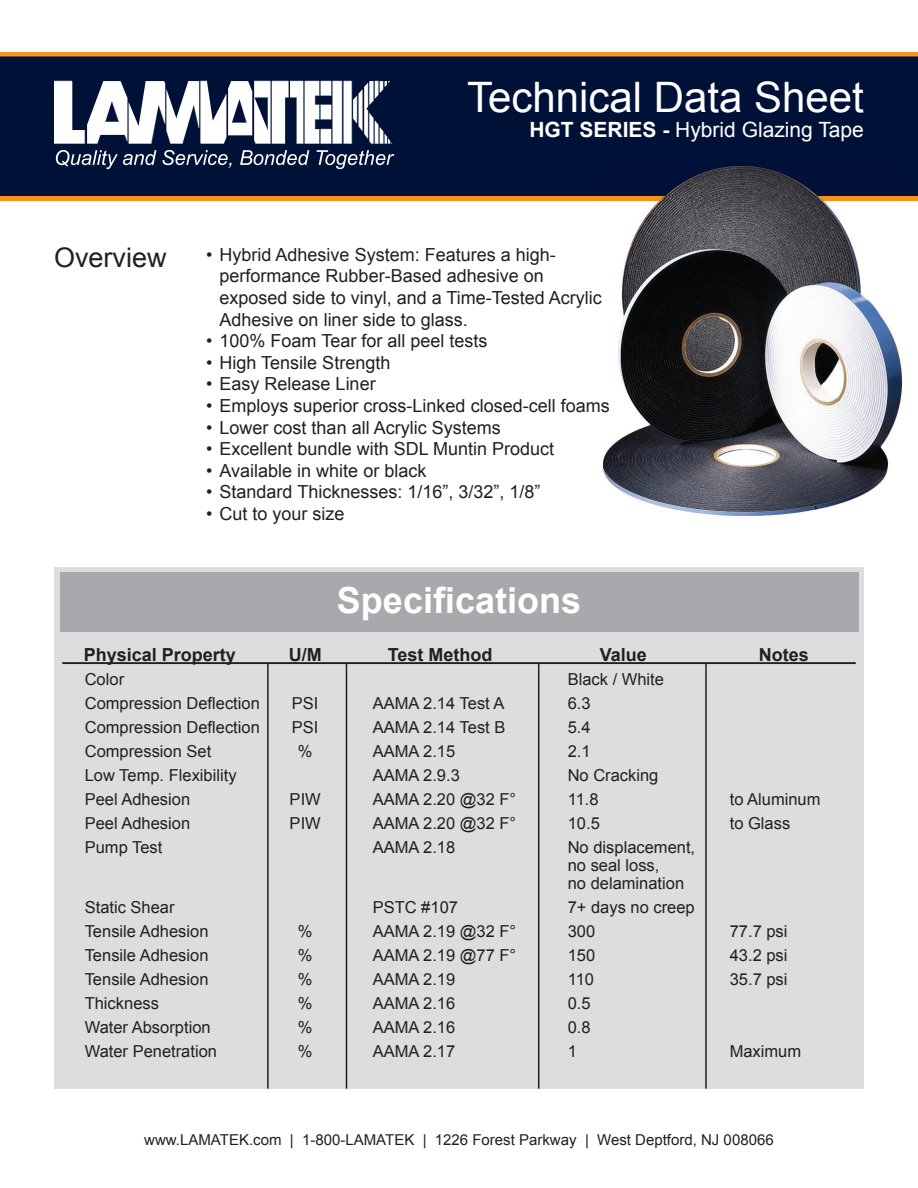
<style>
.page{position:relative;width:918px;height:1188px;background:#fff}
.page>*{position:absolute;margin:0;border:0;box-sizing:border-box;transform-origin:0 0}
.t1{font:42px "Arial";color:#fff}
.t2{font:700 36px "Arial";color:#fff}
.t3{font:27px "Arial";color:#231f20}
.t4{font:21px "Arial";color:#fff}
.t5{font:18px/21.6px "Arial";color:#231f20}
.t6{font:700 18px "Arial";color:#231f20}
.t7{font:16.5px/18px "Arial";color:#231f20}
.t8{font:15px "Arial";color:#231f20}
.s1{font-weight:700}
</style>
<div class="page">
<div style="left:0;top:53px;width:918px;height:147px;background:#001138"></div>
<hr style="left:0;top:52px;width:918px;height:4px;background:#f7931d">
<div style="left:0;top:196px;width:918px;height:5px;background:#f7931d"></div>
<svg style="left:54px;top:81px;width:338px;height:63px"></svg>
<svg style="left:56px;top:150px;width:338px;height:19px"></svg>
<div style="left:54px;top:567px;width:810px;height:522px;background:#dcdddf"></div>
<div style="left:60px;top:572px;width:798px;height:59px;background:#a8a9ad"></div>
<hr style="left:62px;top:662px;width:794px;height:2px;background:#231f20">
<hr style="left:267px;top:663px;width:2px;height:426px;background:#231f20">
<hr style="left:346px;top:663px;width:1px;height:426px;background:#231f20">
<hr style="left:538px;top:663px;width:1px;height:426px;background:#231f20">
<hr style="left:705px;top:663px;width:2px;height:426px;background:#231f20">
<img style="left:603px;top:166px;width:299px;height:350px">
<h1 class="t1" style="left:467px;top:69px;width:398px">Technical Data Sheet</h1>
<p class="t4" style="left:529px;top:116px;width:336px"><span class="s1">HGT SERIES -</span> Hybrid Glazing Tape</p>
<h3 class="t3" style="left:54px;top:240px;width:114px">Overview</h3>
<p class="t5" style="left:220px;top:244px;width:384px;text-indent:-14px">• Hybrid Adhesive System: Features a high&shy;performance Rubber-Based adhesive on exposed side to vinyl, and a Time-Tested Acrylic Adhesive on liner side to glass.</p>
<p class="t5" style="left:206px;top:330px;width:283px">• 100% Foam Tear for all peel tests</p>
<p class="t5" style="left:206px;top:352px;width:186px">• High Tensile Strength</p>
<p class="t5" style="left:206px;top:374px;width:171px">• Easy Release Liner</p>
<p class="t5" style="left:206px;top:395px;width:405px">• Employs superior cross-Linked closed-cell foams</p>
<p class="t5" style="left:206px;top:417px;width:296px">• Lower cost than all Acrylic Systems</p>
<p class="t5" style="left:206px;top:438px;width:350px">• Excellent bundle with SDL Muntin Product</p>
<p class="t5" style="left:206px;top:460px;width:222px">• Available in white or black</p>
<p class="t5" style="left:206px;top:482px;width:336px">• Standard Thicknesses: 1/16”, 3/32”, 1/8”</p>
<p class="t5" style="left:206px;top:503px;width:140px">• Cut to your size</p>
<h2 class="t2" style="left:337px;top:576px;width:246px">Specifications</h2>
<p class="t6" style="left:84px;top:643px;width:154px">Physical Property</p>
<p class="t6" style="left:289px;top:643px;width:34px">U/M</p>
<p class="t6" style="left:388px;top:643px;width:106px">Test Method</p>
<p class="t6" style="left:600px;top:643px;width:49px">Value</p>
<p class="t6" style="left:759px;top:643px;width:52px">Notes</p>
<p class="t7" style="left:85px;top:671px;width:41px">Color</p>
<p class="t7" style="left:568px;top:671px;width:98px">Black / White</p>
<p class="t7" style="left:85px;top:695px;width:177px">Compression Deflection</p>
<p class="t7" style="left:292px;top:695px;width:28px">PSI</p>
<p class="t7" style="left:373px;top:695px;width:133px">AAMA 2.14 Test A</p>
<p class="t7" style="left:568px;top:695px;width:24px">6.3</p>
<p class="t7" style="left:85px;top:719px;width:177px">Compression Deflection</p>
<p class="t7" style="left:292px;top:719px;width:28px">PSI</p>
<p class="t7" style="left:373px;top:719px;width:134px">AAMA 2.14 Test B</p>
<p class="t7" style="left:568px;top:719px;width:24px">5.4</p>
<p class="t7" style="left:85px;top:743px;width:128px">Compression Set</p>
<p class="t7" style="left:298px;top:743px;width:16px">%</p>
<p class="t7" style="left:373px;top:743px;width:84px">AAMA 2.15</p>
<p class="t7" style="left:568px;top:743px;width:24px">2.1</p>
<p class="t7" style="left:85px;top:767px;width:153px">Low Temp. Flexibility</p>
<p class="t7" style="left:373px;top:767px;width:89px">AAMA 2.9.3</p>
<p class="t7" style="left:568px;top:767px;width:92px">No Cracking</p>
<p class="t7" style="left:85px;top:791px;width:107px">Peel Adhesion</p>
<p class="t7" style="left:290px;top:791px;width:33px">PIW</p>
<p class="t7" style="left:373px;top:791px;width:145px">AAMA 2.20 @32 F°</p>
<p class="t7" style="left:568px;top:791px;width:32px">11.8</p>
<p class="t7" style="left:730px;top:791px;width:92px">to Aluminum</p>
<p class="t7" style="left:85px;top:815px;width:107px">Peel Adhesion</p>
<p class="t7" style="left:290px;top:815px;width:33px">PIW</p>
<p class="t7" style="left:373px;top:815px;width:145px">AAMA 2.20 @32 F°</p>
<p class="t7" style="left:568px;top:815px;width:34px">10.5</p>
<p class="t7" style="left:730px;top:815px;width:62px">to Glass</p>
<p class="t7" style="left:85px;top:839px;width:79px">Pump Test</p>
<p class="t7" style="left:373px;top:839px;width:84px">AAMA 2.18</p>
<p class="t7" style="left:568px;top:839px;width:129px">No displacement, no seal loss,<br>no delamination</p>
<p class="t7" style="left:85px;top:899px;width:91px">Static Shear</p>
<p class="t7" style="left:373px;top:899px;width:87px">PSTC #107</p>
<p class="t7" style="left:568px;top:899px;width:129px">7+ days no creep</p>
<p class="t7" style="left:85px;top:923px;width:125px">Tensile Adhesion</p>
<p class="t7" style="left:298px;top:923px;width:16px">%</p>
<p class="t7" style="left:373px;top:923px;width:145px">AAMA 2.19 @32 F°</p>
<p class="t7" style="left:568px;top:923px;width:29px">300</p>
<p class="t7" style="left:730px;top:923px;width:59px">77.7 psi</p>
<p class="t7" style="left:85px;top:947px;width:125px">Tensile Adhesion</p>
<p class="t7" style="left:298px;top:947px;width:16px">%</p>
<p class="t7" style="left:373px;top:947px;width:145px">AAMA 2.19 @77 F°</p>
<p class="t7" style="left:568px;top:947px;width:29px">150</p>
<p class="t7" style="left:730px;top:947px;width:59px">43.2 psi</p>
<p class="t7" style="left:85px;top:971px;width:125px">Tensile Adhesion</p>
<p class="t7" style="left:298px;top:971px;width:16px">%</p>
<p class="t7" style="left:373px;top:971px;width:84px">AAMA 2.19</p>
<p class="t7" style="left:568px;top:971px;width:28px">110</p>
<p class="t7" style="left:730px;top:971px;width:59px">35.7 psi</p>
<p class="t7" style="left:85px;top:995px;width:76px">Thickness</p>
<p class="t7" style="left:298px;top:995px;width:16px">%</p>
<p class="t7" style="left:373px;top:995px;width:84px">AAMA 2.16</p>
<p class="t7" style="left:568px;top:995px;width:24px">0.5</p>
<p class="t7" style="left:85px;top:1019px;width:127px">Water Absorption</p>
<p class="t7" style="left:298px;top:1019px;width:16px">%</p>
<p class="t7" style="left:373px;top:1019px;width:84px">AAMA 2.16</p>
<p class="t7" style="left:568px;top:1019px;width:24px">0.8</p>
<p class="t7" style="left:85px;top:1043px;width:134px">Water Penetration</p>
<p class="t7" style="left:298px;top:1043px;width:16px">%</p>
<p class="t7" style="left:373px;top:1043px;width:84px">AAMA 2.17</p>
<p class="t7" style="left:568px;top:1043px;width:11px">1</p>
<p class="t7" style="left:730px;top:1043px;width:73px">Maximum</p>
<p class="t8" style="left:144px;top:1130px;width:631px">www.LAMATEK.com | 1-800-LAMATEK | 1226 Forest Parkway | West Deptford, NJ 008066</p>
</div>
